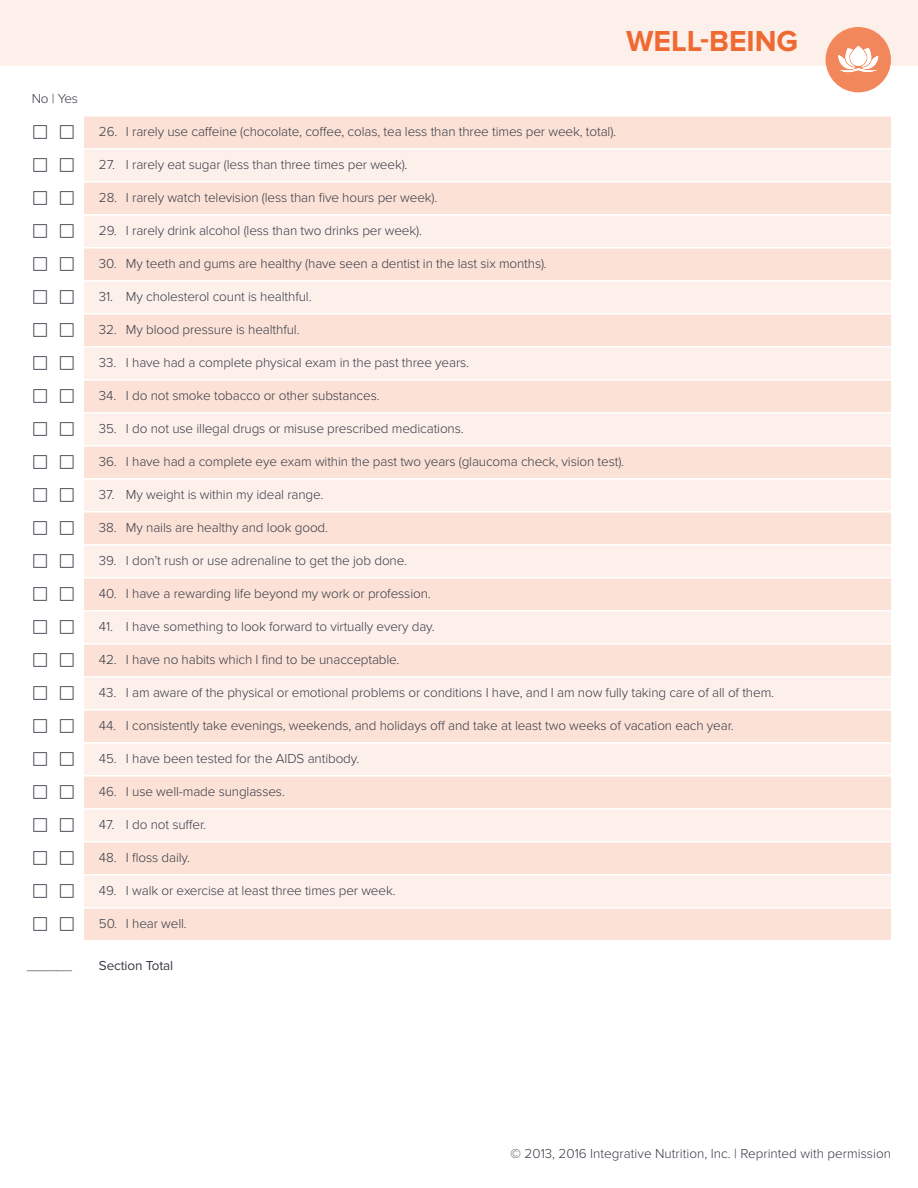
<style>
.page{position:relative;width:918px;height:1188px;background:#fff}
.page>*{position:absolute;margin:0;border:0;box-sizing:border-box;transform-origin:0 0}
.t1{font:700 30px "Proxima Nova";color:#ef6a32}
.t2{font:300 13.5px "Proxima Nova";letter-spacing:-.01em;color:#373b47}
.t3{font:13.5px "Proxima Nova";letter-spacing:-.01em;color:#373b47}
</style>
<div class="page">
<div style="left:0;top:0;width:918px;height:65px;background:#fdf0eb"></div>
<div style="left:84px;top:117px;width:807px;height:31px;background:#fce1d6"></div>
<div style="left:84px;top:150px;width:807px;height:31px;background:#fdf0eb"></div>
<div style="left:84px;top:183px;width:807px;height:31px;background:#fce1d6"></div>
<div style="left:84px;top:216px;width:807px;height:31px;background:#fdf0eb"></div>
<div style="left:84px;top:249px;width:807px;height:31px;background:#fce1d6"></div>
<div style="left:84px;top:282px;width:807px;height:31px;background:#fdf0eb"></div>
<div style="left:84px;top:315px;width:807px;height:31px;background:#fce1d6"></div>
<div style="left:84px;top:348px;width:807px;height:31px;background:#fdf0eb"></div>
<div style="left:84px;top:381px;width:807px;height:31px;background:#fce1d6"></div>
<div style="left:84px;top:414px;width:807px;height:31px;background:#fdf0eb"></div>
<div style="left:84px;top:447px;width:807px;height:31px;background:#fce1d6"></div>
<div style="left:84px;top:480px;width:807px;height:31px;background:#fdf0eb"></div>
<div style="left:84px;top:513px;width:807px;height:31px;background:#fce1d6"></div>
<div style="left:84px;top:546px;width:807px;height:31px;background:#fdf0eb"></div>
<div style="left:84px;top:579px;width:807px;height:31px;background:#fce1d6"></div>
<div style="left:84px;top:612px;width:807px;height:31px;background:#fdf0eb"></div>
<div style="left:84px;top:645px;width:807px;height:31px;background:#fce1d6"></div>
<div style="left:84px;top:678px;width:807px;height:31px;background:#fdf0eb"></div>
<div style="left:84px;top:711px;width:807px;height:31px;background:#fce1d6"></div>
<div style="left:84px;top:744px;width:807px;height:31px;background:#fdf0eb"></div>
<div style="left:84px;top:777px;width:807px;height:31px;background:#fce1d6"></div>
<div style="left:84px;top:810px;width:807px;height:31px;background:#fdf0eb"></div>
<div style="left:84px;top:843px;width:807px;height:31px;background:#fce1d6"></div>
<div style="left:84px;top:876px;width:807px;height:31px;background:#fdf0eb"></div>
<div style="left:84px;top:909px;width:807px;height:31px;background:#fce1d6"></div>
<div style="left:826px;top:27px;width:65px;height:65px;background:#f2875b;border-radius:50%"></div>
<svg style="left:838px;top:46px;width:40px;height:27px"></svg>
<p class="t2" style="left:32px;top:91px;width:48px">No | Yes</p>
<p class="t2" style="left:27px;top:958px;width:47px">______</p>
<h1 class="t1" style="left:626px;top:23px;width:174px">WELL-BEING</h1>
<p class="t2" style="left:99px;top:124px;width:519px">26. I rarely use caffeine (chocolate, coffee, colas, tea less than three times per week, total).</p>
<p class="t2" style="left:99px;top:157px;width:310px">27. I rarely eat sugar (less than three times per week).</p>
<p class="t2" style="left:99px;top:190px;width:340px">28. I rarely watch television (less than five hours per week).</p>
<p class="t2" style="left:99px;top:223px;width:325px">29. I rarely drink alcohol (less than two drinks per week).</p>
<p class="t2" style="left:99px;top:256px;width:449px">30. My teeth and gums are healthy (have seen a dentist in the last six months).</p>
<p class="t2" style="left:99px;top:289px;width:214px">31. My cholesterol count is healthful.</p>
<p class="t2" style="left:99px;top:322px;width:202px">32. My blood pressure is healthful.</p>
<p class="t2" style="left:99px;top:355px;width:372px">33. I have had a complete physical exam in the past three years.</p>
<p class="t2" style="left:99px;top:388px;width:282px">34. I do not smoke tobacco or other substances.</p>
<p class="t2" style="left:99px;top:421px;width:366px">35. I do not use illegal drugs or misuse prescribed medications.</p>
<p class="t2" style="left:99px;top:454px;width:527px">36. I have had a complete eye exam within the past two years (glaucoma check, vision test).</p>
<p class="t2" style="left:99px;top:487px;width:226px">37. My weight is within my ideal range.</p>
<p class="t2" style="left:99px;top:520px;width:231px">38. My nails are healthy and look good.</p>
<p class="t2" style="left:99px;top:553px;width:310px">39. I don’t rush or use adrenaline to get the job done.</p>
<p class="t2" style="left:99px;top:586px;width:333px">40. I have a rewarding life beyond my work or profession.</p>
<p class="t2" style="left:99px;top:619px;width:337px">41. I have something to look forward to virtually every day.</p>
<p class="t2" style="left:99px;top:652px;width:302px">42. I have no habits which I find to be unacceptable.</p>
<p class="t2" style="left:99px;top:685px;width:677px">43. I am aware of the physical or emotional problems or conditions I have, and I am now fully taking care of all of them.</p>
<p class="t2" style="left:99px;top:718px;width:636px">44. I consistently take evenings, weekends, and holidays off and take at least two weeks of vacation each year.</p>
<p class="t2" style="left:99px;top:751px;width:262px">45. I have been tested for the AIDS antibody.</p>
<p class="t2" style="left:99px;top:784px;width:187px">46. I use well-made sunglasses.</p>
<p class="t2" style="left:99px;top:817px;width:109px">47. I do not suffer.</p>
<p class="t2" style="left:99px;top:850px;width:93px">48. I floss daily.</p>
<p class="t2" style="left:99px;top:883px;width:298px">49. I walk or exercise at least three times per week.</p>
<p class="t2" style="left:99px;top:916px;width:89px">50. I hear well.</p>
<p class="t3" style="left:99px;top:958px;width:76px">Section Total</p>
<p class="t2" style="left:511px;top:1146px;width:382px">© 2013, 2016 Integrative Nutrition, Inc. | Reprinted with permission</p>
</div>
